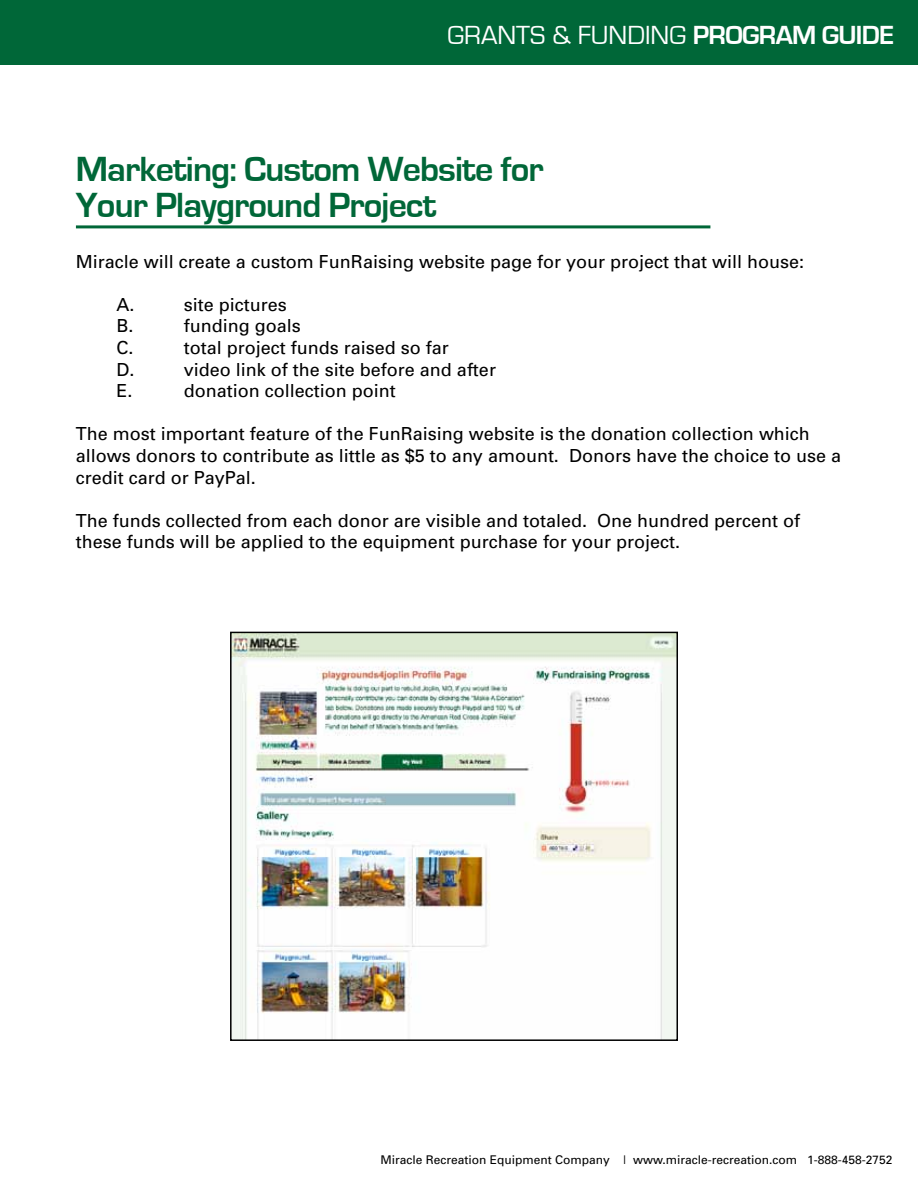
<style>
.page{position:relative;width:918px;height:1188px;background:#fff}
.page>*{position:absolute;margin:0;border:0;box-sizing:border-box;transform-origin:0 0}
.t1{font:700 36px/36px "Eurostile";letter-spacing:-.025em;color:#006738}
.t2{font:27px "Eurostile";color:#fff}
.t3{font:18px/21.6px "Univers";color:#000}
.t4{font:12px "Univers";color:#000}
.s1{font-weight:700}
</style>
<div class="page">
<hr style="left:76px;top:225px;width:634px;height:3px;background:#006738">
<div style="left:0;top:0;width:918px;height:65px;background:#006738"></div>
<img style="left:233px;top:635px;width:442px;height:403px">
<div style="left:230px;top:632px;width:448px;height:409px;border:2px solid #000"></div>
<h2 class="t2" style="left:448px;top:20px;width:448px">GRANTS &amp; FUNDING <span class="s1">PROGRAM GUIDE</span></h2>
<h1 class="t1" style="left:76px;top:151px;width:469px">Marketing: Custom Website for<br>Your Playground Project</h1>
<p class="t3" style="left:76px;top:250px;width:730px">Miracle will create a custom FunRaising website page for your project that will house:</p>
<p class="t3" style="left:116px;top:293px;width:19px">A.</p>
<p class="t3" style="left:184px;top:293px;width:105px">site pictures</p>
<p class="t3" style="left:116px;top:315px;width:19px">B.</p>
<p class="t3" style="left:184px;top:315px;width:118px">funding goals</p>
<p class="t3" style="left:116px;top:337px;width:19px">C.</p>
<p class="t3" style="left:184px;top:337px;width:267px">total project funds raised so far</p>
<p class="t3" style="left:116px;top:358px;width:19px">D.</p>
<p class="t3" style="left:184px;top:358px;width:314px">video link of the site before and after</p>
<p class="t3" style="left:116px;top:380px;width:18px">E.</p>
<p class="t3" style="left:184px;top:380px;width:214px">donation collection point</p>
<p class="t3" style="left:76px;top:423px;width:767px">The most important feature of the FunRaising website is the donation collection which allows donors to contribute as little as $5 to any amount. Donors have the choice to use a credit card or PayPal.</p>
<p class="t3" style="left:76px;top:509px;width:726px">The funds collected from each donor are visible and totaled. One hundred percent of these funds will be applied to the equipment purchase for your project.</p>
<p class="t4" style="left:381px;top:1152px;width:513px">Miracle Recreation Equipment Company | www.miracle-recreation.com 1-888-458-2752</p>
</div>
